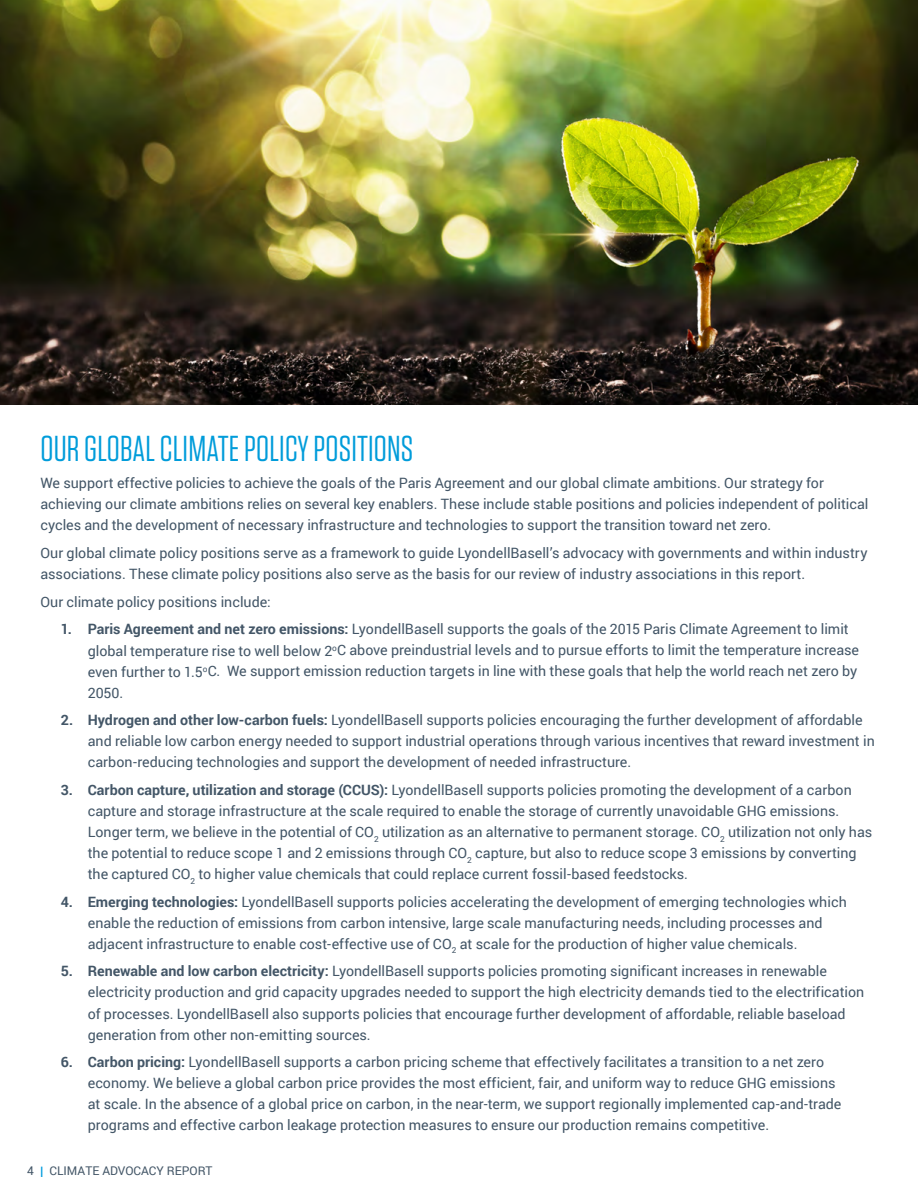
<style>
.page{position:relative;width:918px;height:1188px;background:#fff}
.page>*{position:absolute;margin:0;border:0;box-sizing:border-box;transform-origin:0 0}
.t1{font:36px "Tungsten";letter-spacing:.005em;color:#009cda}
.t2{font:14.25px/21px "Roboto";color:#435667}
.t3{font:12px "Roboto";color:#435667}
.s1{font-weight:700}
.s2{font-size:13.5px;color:#009cde}
</style>
<div class="page">
<img style="left:0;top:0;width:918px;height:405px">
<h1 class="t1" style="left:40px;top:430px;width:374px">OUR GLOBAL CLIMATE POLICY POSITIONS</h1>
<p class="t2" style="left:40px;top:472px;width:830px">We support effective policies to achieve the goals of the Paris Agreement and our global climate ambitions. Our strategy for achieving our climate ambitions relies on several key enablers. These include stable positions and policies independent of political cycles and the development of necessary infrastructure and technologies to support the transition toward net zero.</p>
<p class="t2" style="left:40px;top:542px;width:829px">Our global climate policy positions serve as a framework to guide LyondellBasell’s advocacy with governments and within industry associations. These climate policy positions also serve as the basis for our review of industry associations in this report.</p>
<p class="t2" style="left:40px;top:591px;width:232px">Our climate policy positions include:</p>
<p class="t2" style="left:88px;top:618px;width:773px;text-indent:-27px"><span class="s1">1. Paris Agreement and net zero emissions:</span> LyondellBasell supports the goals of the 2015 Paris Climate Agreement to limit global temperature rise to well below 2<sup>o</sup>C above preindustrial levels and to pursue efforts to limit the temperature increase even further to 1.5<sup>o</sup>C. We support emission reduction targets in line with these goals that help the world reach net zero by 2050.</p>
<p class="t2" style="left:88px;top:709px;width:789px;text-indent:-27px"><span class="s1">2. Hydrogen and other low-carbon fuels:</span> LyondellBasell supports policies encouraging the further development of affordable and reliable low carbon energy needed to support industrial operations through various incentives that reward investment in carbon-reducing technologies and support the development of needed infrastructure.</p>
<p class="t2" style="left:88px;top:779px;width:786px;text-indent:-27px"><span class="s1">3. Carbon capture, utilization and storage (CCUS):</span> LyondellBasell supports policies promoting the development of a carbon capture and storage infrastructure at the scale required to enable the storage of currently unavoidable GHG emissions.<br>Longer term, we believe in the potential of CO<sub>2</sub> utilization as an alternative to permanent storage. CO<sub>2</sub> utilization not only has the potential to reduce scope 1 and 2 emissions through CO<sub>2</sub> capture, but also to reduce scope 3 emissions by converting the captured CO<sub>2</sub> to higher value chemicals that could replace current fossil-based feedstocks.</p>
<p class="t2" style="left:88px;top:891px;width:761px;text-indent:-27px"><span class="s1">4. Emerging technologies:</span> LyondellBasell supports policies accelerating the development of emerging technologies which enable the reduction of emissions from carbon intensive, large scale manufacturing needs, including processes and adjacent infrastructure to enable cost-effective use of CO<sub>2</sub> at scale for the production of higher value chemicals.</p>
<p class="t2" style="left:88px;top:960px;width:778px;text-indent:-27px"><span class="s1">5. Renewable and low carbon electricity:</span> LyondellBasell supports policies promoting significant increases in renewable electricity production and grid capacity upgrades needed to support the high electricity demands tied to the electrification of processes. LyondellBasell also supports policies that encourage further development of affordable, reliable baseload generation from other non-emitting sources.</p>
<p class="t2" style="left:88px;top:1051px;width:755px;text-indent:-27px"><span class="s1">6. Carbon pricing:</span> LyondellBasell supports a carbon pricing scheme that effectively facilitates a transition to a net zero economy. We believe a global carbon price provides the most efficient, fair, and uniform way to reduce GHG emissions at scale. In the absence of a global price on carbon, in the near-term, we support regionally implemented cap-and-trade programs and effective carbon leakage protection measures to ensure our production remains competitive.</p>
<p class="t3" style="left:27px;top:1162px;width:187px">4 <span class="s2">l</span> CLIMATE ADVOCACY REPORT</p>
</div>
